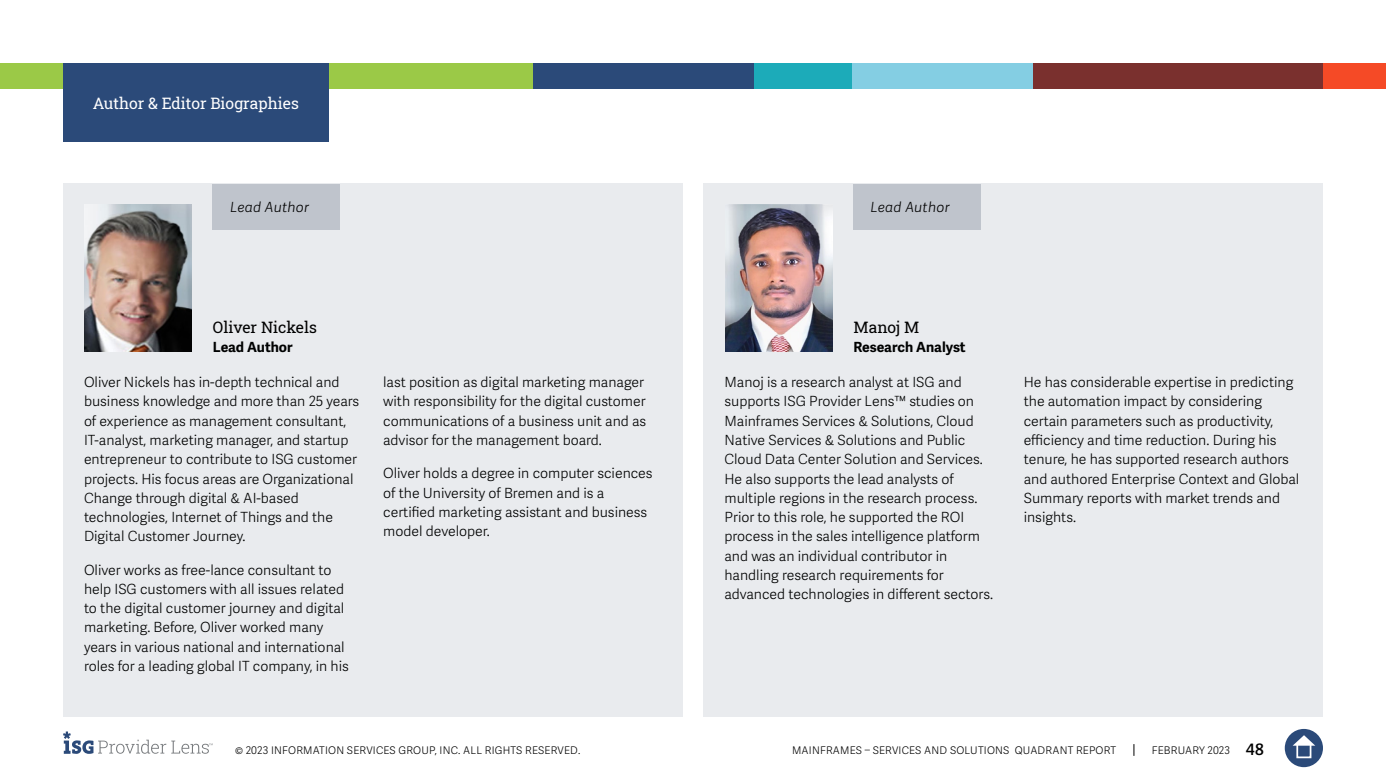
<style>
.page{position:relative;width:1386px;height:780px;background:#fff}
.page>*{position:absolute;margin:0;border:0;box-sizing:border-box;transform-origin:0 0}
.t1{font:15.75px "Roboto Slab ISG P Regular";color:#fff}
.t2{font:15.75px "Roboto Slab ISG P Regular";color:#000}
.t3{font:300 14px/19.2px "Adelle Sans";color:#000101}
.t4{font:700 14px "Adelle Sans";color:#000101}
.t5{font:italic 300 14px "Adelle Sans";letter-spacing:.015em;color:#000}
.t6{font:300 10.5px "Adelle Sans";letter-spacing:.02em;color:#000}
.s1{font-weight:600;font-size:15.75px}
</style>
<div class="page">
<svg style="left:1133px;top:744px;width:1px;height:12px"></svg>
<div style="left:1285px;top:729px;width:38px;height:38px;background:#2b4a79;border-radius:50%"></div>
<svg style="left:1293px;top:735px;width:22px;height:10px"></svg>
<div style="left:1296px;top:743px;width:15px;height:15px;border:2px solid #fff"></div>
<svg style="left:63px;top:731px;width:150px;height:23px"></svg>
<div style="left:0;top:63px;width:533px;height:25px;background:#9bc947"></div>
<div style="left:533px;top:63px;width:223px;height:25px;background:#2b4a79"></div>
<div style="left:850px;top:63px;width:184px;height:25px;background:#84cee3"></div>
<div style="left:1323px;top:63px;width:63px;height:25px;background:#f54a26"></div>
<div style="left:1033px;top:63px;width:290px;height:25px;background:#7a302e"></div>
<div style="left:754px;top:63px;width:98px;height:25px;background:#1cabb9"></div>
<div style="left:63px;top:63px;width:266px;height:79px;background:#2b4a79"></div>
<div style="left:63px;top:184px;width:619px;height:533px;background:#e9ebee"></div>
<div style="left:704px;top:184px;width:619px;height:533px;background:#e9ebee"></div>
<img style="left:85px;top:205px;width:107px;height:147px">
<img style="left:725px;top:205px;width:107px;height:147px">
<div style="left:213px;top:184px;width:127px;height:45px;background:#bfc4cc"></div>
<div style="left:853px;top:184px;width:128px;height:45px;background:#bfc4cc"></div>
<p class="t1" style="left:93px;top:92px;width:208px">Author &amp; Editor Biographies</p>
<p class="t5" style="left:230px;top:199px;width:81px">Lead Author</p>
<p class="t5" style="left:871px;top:199px;width:81px">Lead Author</p>
<p class="t2" style="left:213px;top:316px;width:106px">Oliver Nickels</p>
<p class="t4" style="left:213px;top:339px;width:81px">Lead Author</p>
<p class="t3" style="left:84px;top:373px;width:277px">Oliver Nickels has in-depth technical and business knowledge and more than 25 years of experience as management consultant, IT-analyst, marketing manager, and startup entrepreneur to contribute to ISG customer projects. His focus areas are Organizational Change through digital &amp; AI-based technologies, Internet of Things and the Digital Customer Journey.</p>
<p class="t3" style="left:84px;top:560px;width:266px">Oliver works as free-lance consultant to help ISG customers with all issues related to the digital customer journey and digital marketing. Before, Oliver worked many years in various national and international roles for a leading global IT company, in his</p>
<p class="t3" style="left:383px;top:373px;width:265px">last position as digital marketing manager with responsibility for the digital customer communications of a business unit and as advisor for the management board.</p>
<p class="t3" style="left:383px;top:464px;width:271px">Oliver holds a degree in computer sciences of the University of Bremen and is a certified marketing assistant and business model developer.</p>
<p class="t2" style="left:853px;top:316px;width:68px">Manoj M</p>
<p class="t4" style="left:853px;top:339px;width:114px">Research Analyst</p>
<p class="t3" style="left:724px;top:373px;width:270px">Manoj is a research analyst at ISG and supports ISG Provider Lens™ studies on Mainframes Services &amp; Solutions, Cloud Native Services &amp; Solutions and Public Cloud Data Center Solution and Services.<br>He also supports the lead analysts of multiple regions in the research process.<br>Prior to this role, he supported the ROI process in the sales intelligence platform and was an individual contributor in handling research requirements for advanced technologies in different sectors.</p>
<p class="t3" style="left:1024px;top:373px;width:277px">He has considerable expertise in predicting the automation impact by considering certain parameters such as productivity, efficiency and time reduction. During his tenure, he has supported research authors and authored Enterprise Context and Global Summary reports with market trends and insights.</p>
<p class="t6" style="left:235px;top:744px;width:347px">© 2023 INFORMATION SERVICES GROUP, INC. ALL RIGHTS RESERVED.</p>
<p class="t6" style="left:792px;top:744px;width:326px">MAINFRAMES – SERVICES AND SOLUTIONS QUADRANT REPORT</p>
<p class="t6" style="left:1152px;top:744px;width:113px">FEBRUARY 2023 <span class="s1">48</span></p>
</div>
